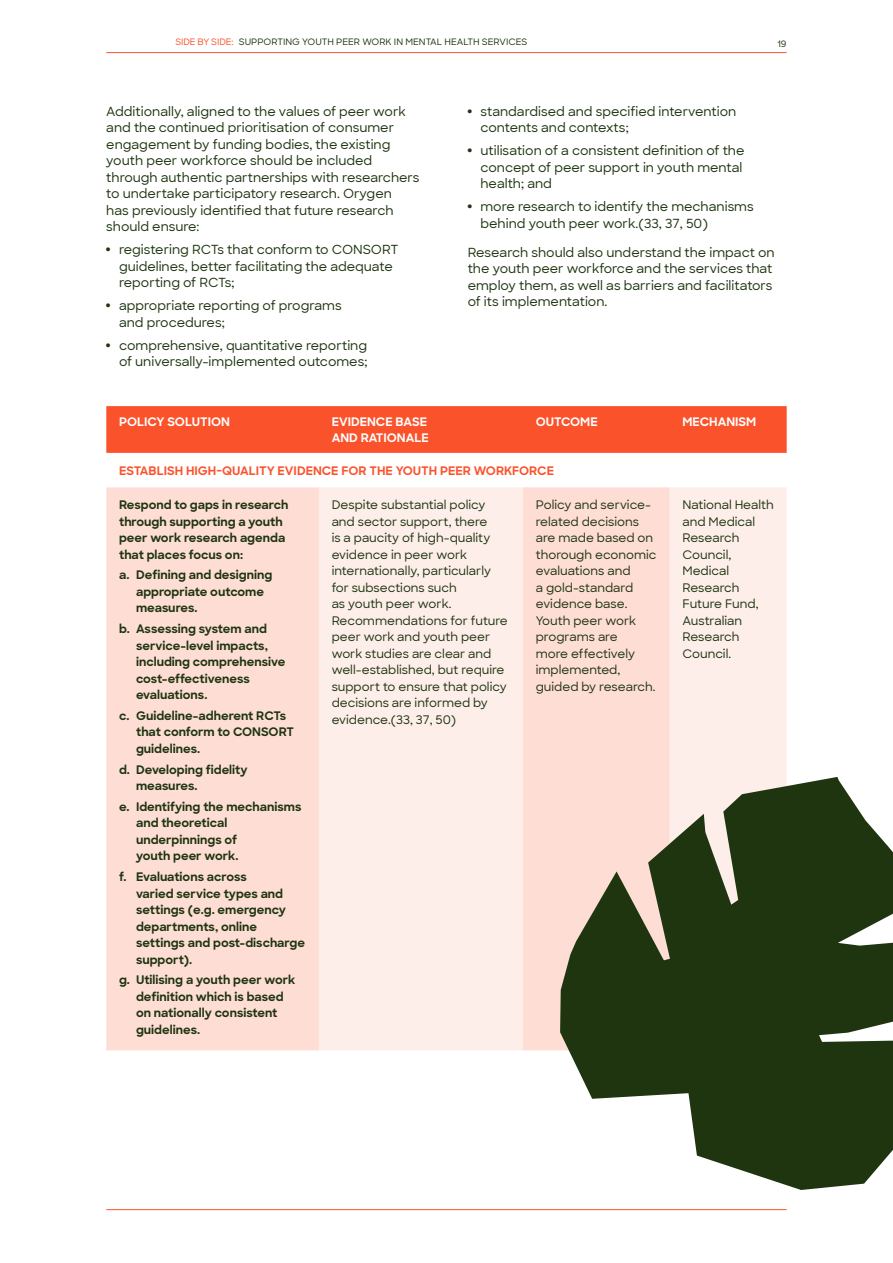
<style>
.page{position:relative;width:893px;height:1263px;background:#fff}
.page>*{position:absolute;margin:0;border:0;box-sizing:border-box;transform-origin:0 0}
.t1{font:500 12.75px/16.5px "Sharp Sans";color:#1e3510}
.t2{font:700 12px/16.5px "Sharp Sans";color:#1e3510}
.t3{font:500 12px/16.5px "Sharp Sans";color:#1e3510}
.t4{font:700 12px/16.5px "Sharp Sans";color:#fff}
.t5{font:700 12px "Sharp Sans";color:#fa532c}
.t6{font:500 9px "Sharp Sans";color:#1e3510}
.s1{color:#fa532c}
</style>
<div class="page">
<hr style="left:106px;top:1209px;width:681px;height:1px;background:#fa532c">
<div style="left:106px;top:406px;width:681px;height:47px;background:#fa532c"></div>
<div style="left:106px;top:487px;width:213px;height:563px;background:#feddd5"></div>
<svg style="left:319px;top:487px;width:468px;height:563px;fill:#feeeea"></svg>
<svg style="left:560px;top:777px;width:333px;height:413px;fill:#1e3510"></svg>
<hr style="left:106px;top:52px;width:681px;height:1px;background:#fa532c">
<p class="t6" style="left:175px;top:35px;width:354px"><span class="s1">SIDE BY SIDE:</span> SUPPORTING YOUTH PEER WORK IN MENTAL HEALTH SERVICES</p>
<p class="t6" style="left:777px;top:37px;width:11px">19</p>
<p class="t1" style="left:106px;top:102px;width:315px">Additionally, aligned to the values of peer work and the continued prioritisation of consumer engagement by funding bodies, the existing youth peer workforce should be included through authentic partnerships with researchers to undertake participatory research. Orygen<br>has previously identified that future research should ensure:</p>
<p class="t1" style="left:119px;top:241px;width:281px">registering RCTs that conform to CONSORT guidelines, better facilitating the adequate reporting of RCTs;</p>
<p class="t1" style="left:119px;top:297px;width:224px">appropriate reporting of programs and procedures;</p>
<p class="t1" style="left:119px;top:336px;width:250px">comprehensive, quantitative reporting of universally-implemented outcomes;</p>
<p class="t1" style="left:480px;top:102px;width:257px">standardised and specified intervention contents and contexts;</p>
<p class="t1" style="left:480px;top:142px;width:265px">utilisation of a consistent definition of the concept of peer support in youth mental health; and</p>
<p class="t1" style="left:480px;top:198px;width:275px">more research to identify the mechanisms behind youth peer work.(33, 37, 50)</p>
<p class="t1" style="left:468px;top:243px;width:308px">Research should also understand the impact on the youth peer workforce and the services that employ them, as well as barriers and facilitators of its implementation.</p>
<p class="t4" style="left:119px;top:413px;width:112px">POLICY SOLUTION</p>
<p class="t4" style="left:332px;top:413px;width:99px">EVIDENCE BASE<br>AND RATIONALE</p>
<p class="t4" style="left:536px;top:413px;width:63px">OUTCOME</p>
<p class="t4" style="left:682px;top:413px;width:75px">MECHANISM</p>
<p class="t5" style="left:119px;top:461px;width:436px">ESTABLISH HIGH-QUALITY EVIDENCE FOR THE YOUTH PEER WORKFORCE</p>
<p class="t2" style="left:119px;top:496px;width:171px">Respond to gaps in research through supporting a youth peer work research agenda that places focus on:</p>
<p class="t2" style="left:136px;top:566px;width:138px;text-indent:-17px">a. Defining and designing appropriate outcome measures.</p>
<p class="t2" style="left:136px;top:620px;width:151px;text-indent:-17px">b. Assessing system and service-level impacts, including comprehensive cost-effectiveness evaluations.</p>
<p class="t2" style="left:136px;top:707px;width:159px;text-indent:-17px">c. Guideline-adherent RCTs that conform to CONSORT guidelines.</p>
<p class="t2" style="left:136px;top:761px;width:113px;text-indent:-17px">d. Developing fidelity measures.</p>
<p class="t2" style="left:136px;top:798px;width:167px;text-indent:-17px">e. Identifying the mechanisms and theoretical underpinnings of<br>youth peer work.</p>
<p class="t2" style="left:136px;top:868px;width:170px;text-indent:-17px">f. Evaluations across<br>varied service types and settings (e.g. emergency departments, online settings and post-discharge support).</p>
<p class="t2" style="left:136px;top:971px;width:161px;text-indent:-17px">g. Utilising a youth peer work definition which is based on nationally consistent guidelines.</p>
<p class="t3" style="left:332px;top:496px;width:178px">Despite substantial policy and sector support, there<br>is a paucity of high-quality evidence in peer work internationally, particularly for subsections such<br>as youth peer work.<br>Recommendations for future peer work and youth peer work studies are clear and well-established, but require support to ensure that policy decisions are informed by evidence.(33, 37, 50)</p>
<p class="t3" style="left:536px;top:496px;width:122px">Policy and service&shy;related decisions are made based on thorough economic evaluations and<br>a gold-standard evidence base.<br>Youth peer work programs are<br>more effectively implemented, guided by research.</p>
<p class="t3" style="left:682px;top:496px;width:93px">National Health and Medical<br>Research<br>Council,<br>Medical<br>Research<br>Future Fund,<br>Australian<br>Research<br>Council.</p>
</div>
